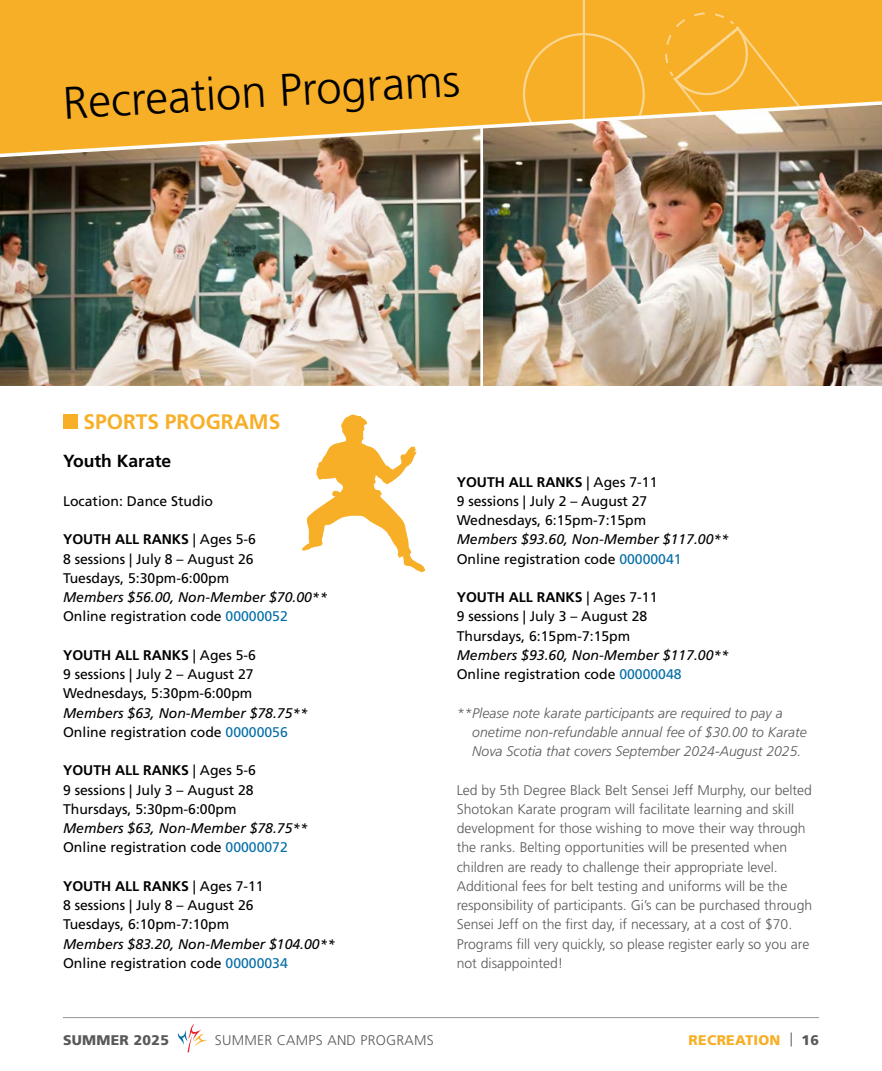
<style>
.page{position:relative;width:882px;height:1071px;background:#fff}
.page>*{position:absolute;margin:0;border:0;box-sizing:border-box;transform-origin:0 0}
.t1{font:300 45.5px "Frutiger LT Std";color:#000}
.t2{font:700 21px "Frutiger LT Std";color:#f7af28}
.t3{font:700 17.5px "Frutiger LT Std";color:#000}
.t4{font:300 14px/19.2px "Frutiger LT Std";color:#58595b}
.t5{font:14px/19.2px "Frutiger LT Std";color:#000}
.t6{font:italic 14px/19.2px "Frutiger LT Std";color:#000}
.t7{font:italic 300 14px/19.2px "Frutiger LT Std";color:#58595b}
.t8{font:300 14px "Frutiger LT Std";letter-spacing:.02em;color:#58595b}
.t9{font:900 14px "Frutiger LT Std";letter-spacing:.02em;color:#f7af28}
.t10{font:900 14px "Frutiger LT Std";letter-spacing:.02em;color:#58595b}
.s1{font-weight:700}
.s2{font-style:normal}
.s3{font-style:normal;color:#046ea7}
.s4{font-weight:300;color:#58595b}
.s5{color:#58595b}
</style>
<div class="page">
<hr style="left:63px;top:1017px;width:756px;height:1px;background:#939598">
<img style="left:0;top:159px;width:480px;height:227px">
<img style="left:484px;top:159px;width:398px;height:227px">
<svg style="left:0;top:0;width:882px;height:159px"></svg>
<svg style="left:177px;top:1024px;width:31px;height:28px"></svg>
<div style="left:63px;top:414px;width:15px;height:15px;background:#f7af28"></div>
<svg style="left:302px;top:414px;width:124px;height:158px"></svg>
<h1 class="t1" style="left:62px;top:76px;width:399px;rotate:-3deg">Recreation Programs</h1>
<h2 class="t2" style="left:84px;top:409px;width:198px">SPORTS PROGRAMS</h2>
<p class="t3" style="left:63px;top:451px;width:110px">Youth Karate</p>
<p class="t5" style="left:63px;top:491px;width:152px">Location: Dance Studio</p>
<p class="t5" style="left:63px;top:530px;width:194px"><span class="s1">YOUTH ALL RANKS</span> | Ages 5-6<br>8 sessions | July 8 – August 26<br>Tuesdays, 5:30pm-6:00pm</p>
<p class="t6" style="left:63px;top:588px;width:266px">Members $56.00, Non-Member $70.00**<br><span class="s2">Online registration code</span> <span class="s3">00000052</span></p>
<p class="t5" style="left:63px;top:645px;width:194px"><span class="s1">YOUTH ALL RANKS</span> | Ages 5-6<br>9 sessions | July 2 – August 27<br>Wednesdays, 5:30pm-6:00pm</p>
<p class="t6" style="left:63px;top:703px;width:247px">Members $63, Non-Member $78.75**<br><span class="s2">Online registration code</span> <span class="s3">00000056</span></p>
<p class="t5" style="left:63px;top:761px;width:194px"><span class="s1">YOUTH ALL RANKS</span> | Ages 5-6<br>9 sessions | July 3 – August 28<br>Thursdays, 5:30pm-6:00pm</p>
<p class="t6" style="left:63px;top:819px;width:247px">Members $63, Non-Member $78.75**<br><span class="s2">Online registration code</span> <span class="s3">00000072</span></p>
<p class="t5" style="left:63px;top:876px;width:202px"><span class="s1">YOUTH ALL RANKS</span> | Ages 7-11<br>8 sessions | July 8 – August 26<br>Tuesdays, 6:10pm-7:10pm</p>
<p class="t6" style="left:63px;top:934px;width:274px">Members $83.20, Non-Member $104.00**<br><span class="s2">Online registration code</span> <span class="s3">00000034</span></p>
<p class="t5" style="left:457px;top:472px;width:202px"><span class="s1">YOUTH ALL RANKS</span> | Ages 7-11<br>9 sessions | July 2 – August 27<br>Wednesdays, 6:15pm-7:15pm</p>
<p class="t6" style="left:457px;top:530px;width:274px">Members $93.60, Non-Member $117.00**<br><span class="s2">Online registration code</span> <span class="s3">00000041</span></p>
<p class="t5" style="left:457px;top:588px;width:202px"><span class="s1">YOUTH ALL RANKS</span> | Ages 7-11<br>9 sessions | July 3 – August 28<br>Thursdays, 6:15pm-7:15pm</p>
<p class="t6" style="left:457px;top:645px;width:274px">Members $93.60, Non-Member $117.00**<br><span class="s2">Online registration code</span> <span class="s3">00000048</span></p>
<p class="t7" style="left:472px;top:703px;width:336px;text-indent:-16px">**Please note karate participants are required to pay a onetime non-refundable annual fee of $30.00 to Karate<br>Nova Scotia that covers September 2024-August 2025.</p>
<p class="t4" style="left:457px;top:780px;width:357px">Led by 5th Degree Black Belt Sensei Jeff Murphy, our belted Shotokan Karate program will facilitate learning and skill development for those wishing to move their way through the ranks. Belting opportunities will be presented when children are ready to challenge their appropriate level.<br>Additional fees for belt testing and uniforms will be the responsibility of participants. Gi’s can be purchased through Sensei Jeff on the first day, if necessary, at a cost of $70.<br>Programs fill very quickly, so please register early so you are not disappointed!</p>
<p class="t10" style="left:63px;top:1031px;width:107px">SUMMER 2025</p>
<p class="t8" style="left:215px;top:1032px;width:221px">SUMMER CAMPS AND PROGRAMS</p>
<p class="t9" style="left:689px;top:1031px;width:132px">RECREATION <span class="s4">|</span> <span class="s5">16</span></p>
</div>
